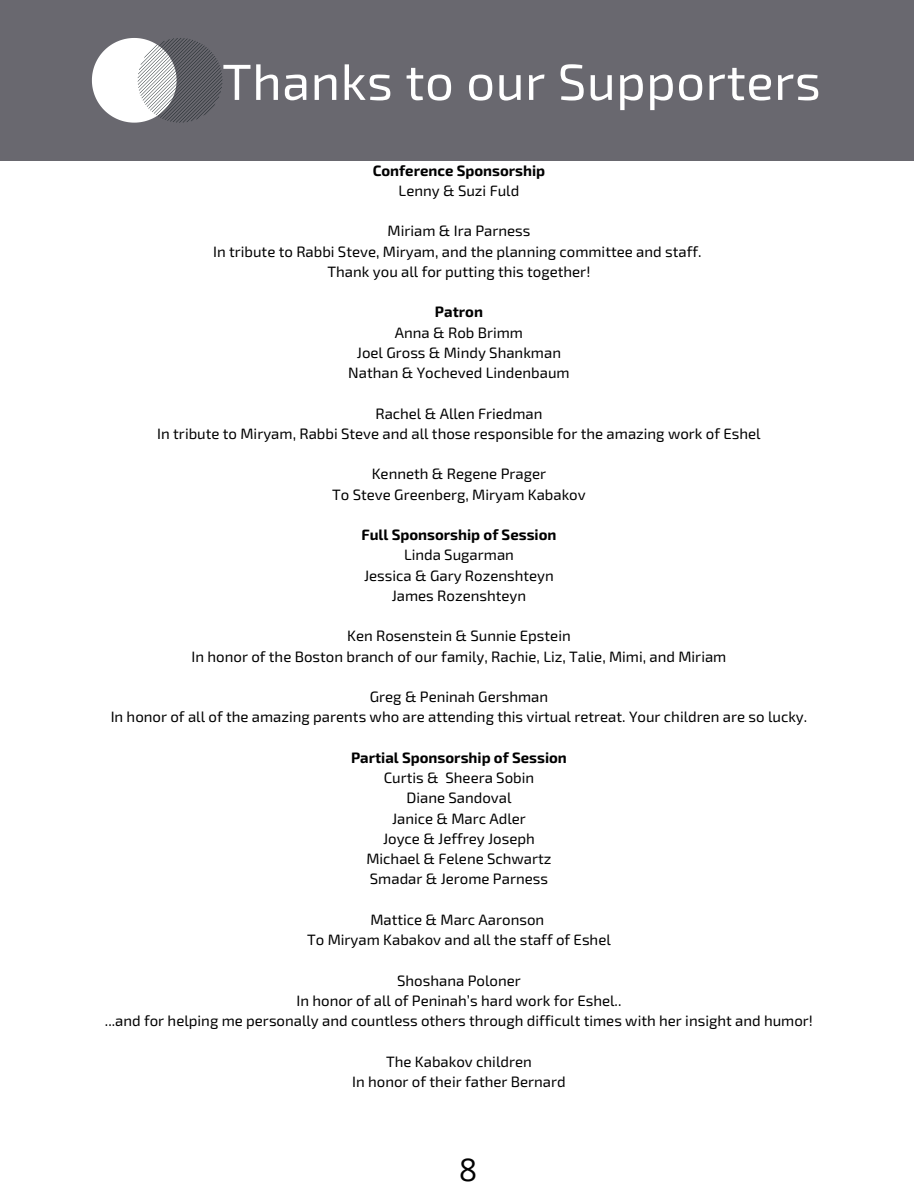
<style>
.page{position:relative;width:918px;height:1188px;background:#fff}
.page>*{position:absolute;margin:0;border:0;box-sizing:border-box;transform-origin:0 0}
.t1{font:50.85px "Exo 2";letter-spacing:.01em;color:#fff}
.t2{font:31.5px "Open Sans";color:#000}
.t3{font:15px/20.2px "Exo 2";color:#000;text-align:center}
.t4{font:700 15px "Exo 2";color:#000}
</style>
<div class="page">
<div style="left:0;top:0;width:914px;height:161px;background:#69686f"></div>
<svg style="left:92px;top:38px;width:130px;height:85px"></svg>
<h1 class="t1" style="left:222px;top:49px;width:600px">Thanks to our Supporters</h1>
<p class="t4" style="left:373px;top:161px;width:174px">Conference Sponsorship</p>
<p class="t3" style="left:399px;top:180px;width:122px">Lenny &amp; Suzi Fuld</p>
<p class="t3" style="left:213px;top:220px;width:490px">Miriam &amp; Ira Parness<br>In tribute to Rabbi Steve, Miryam, and the planning committee and staff.<br>Thank you all for putting this together!</p>
<p class="t4" style="left:435px;top:302px;width:50px">Patron</p>
<p class="t3" style="left:348px;top:322px;width:223px">Anna &amp; Rob Brimm<br>Joel Gross &amp; Mindy Shankman<br>Nathan &amp; Yocheved Lindenbaum</p>
<p class="t3" style="left:157px;top:403px;width:605px">Rachel &amp; Allen Friedman<br>In tribute to Miryam, Rabbi Steve and all those responsible for the amazing work of Eshel</p>
<p class="t3" style="left:332px;top:463px;width:255px">Kenneth &amp; Regene Prager<br>To Steve Greenberg, Miryam Kabakov</p>
<p class="t4" style="left:361px;top:525px;width:197px">Full Sponsorship of Session</p>
<p class="t3" style="left:364px;top:544px;width:191px">Linda Sugarman<br>Jessica &amp; Gary Rozenshteyn<br>James Rozenshteyn</p>
<p class="t3" style="left:192px;top:625px;width:536px">Ken Rosenstein &amp; Sunnie Epstein<br>In honor of the Boston branch of our family, Rachie, Liz, Talie, Mimi, and Miriam</p>
<p class="t3" style="left:111px;top:686px;width:698px">Greg &amp; Peninah Gershman<br>In honor of all of the amazing parents who are attending this virtual retreat. Your children are so lucky.</p>
<p class="t4" style="left:351px;top:748px;width:217px">Partial Sponsorship of Session</p>
<p class="t3" style="left:366px;top:767px;width:187px">Curtis &amp; Sheera Sobin<br>Diane Sandoval<br>Janice &amp; Marc Adler<br>Joyce &amp; Jeffrey Joseph<br>Michael &amp; Felene Schwartz<br>Smadar &amp; Jerome Parness</p>
<p class="t3" style="left:307px;top:909px;width:305px">Mattice &amp; Marc Aaronson<br>To Miryam Kabakov and all the staff of Eshel</p>
<p class="t3" style="left:105px;top:970px;width:710px">Shoshana Poloner<br>In honor of all of Peninah’s hard work for Eshel..<br>...and for helping me personally and countless others through difficult times with her insight and humor!</p>
<p class="t3" style="left:352px;top:1051px;width:215px">The Kabakov children<br>In honor of their father Bernard</p>
<h2 class="t2" style="left:459px;top:1147px;width:19px">8</h2>
</div>
